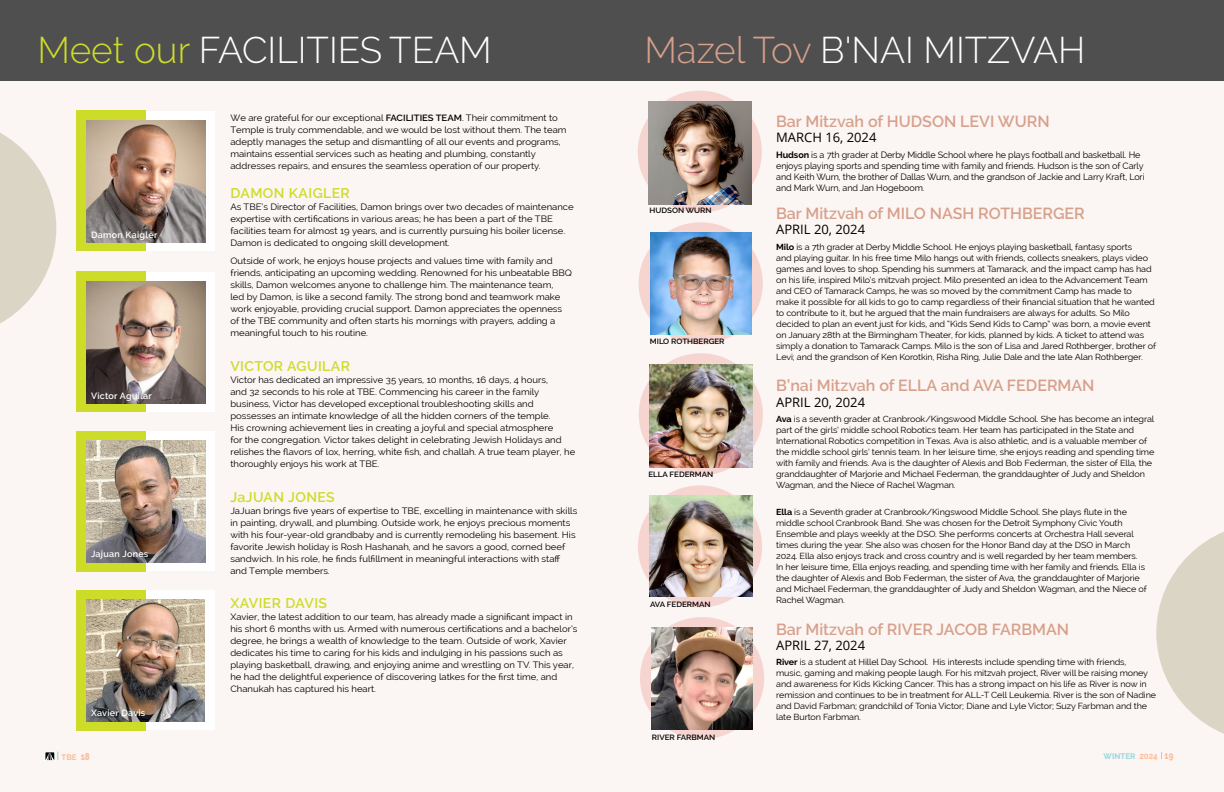
<style>
.page{position:relative;width:1224px;height:792px;background:#fff}
.page>*{position:absolute;margin:0;border:0;box-sizing:border-box;transform-origin:0 0}
.t1{font:300 37px "Raleway";color:#fff}
.t2{font:600 16px "Raleway";color:#d7a08b}
.t3{font:600 14px "Raleway";letter-spacing:.03em;color:#cddc29}
.t4{font:13px "Open Sans";color:#000}
.t5{font:9px/12px "Raleway";color:#000;scale:1.05 1}
.t6{font:9px/11px "Raleway";color:#000}
.t7{font:600 9px "Raleway";letter-spacing:.03em;color:#fff}
.t8{font:8.6px/11px "Raleway";letter-spacing:-.01em;color:#000;scale:1.04 1}
.t9{font:700 8px "Raleway";color:#97d7db}
.t10{font:700 8px "Raleway";color:#fbbd98}
.t11{font:600 7.6px "Raleway";color:#000;scale:1.05 1}
.s1{color:#cddc29}
.s2{color:#d7a08b}
.s3{font-weight:600}
.s4{font-weight:700}
.s5{font-weight:800;font-size:10px}
.s6{font-size:9px;color:#fbbd98}
.s7{font-weight:800;font-size:10px;color:#fbbd98}
</style>
<div class="page">
<div style="left:0;top:81px;width:612px;height:711px;background:#fbf5f3"></div>
<div style="left:612px;top:81px;width:612px;height:711px;background:#fbf5f3"></div>
<svg style="left:638px;top:91px;width:124px;height:122px;background:#eaccc9"></svg>
<svg style="left:639px;top:222px;width:124px;height:122px;background:#eed2d1"></svg>
<img style="left:649px;top:101px;width:102px;height:103px">
<img style="left:650px;top:233px;width:102px;height:101px">
<svg style="left:639px;top:353px;width:124px;height:122px;background:#eecfc9"></svg>
<div style="left:638px;top:485px;width:124px;height:123px;background:#f6d5d1;border-radius:50%"></div>
<img style="left:650px;top:364px;width:102px;height:103px">
<img style="left:649px;top:495px;width:104px;height:102px">
<svg style="left:640px;top:617px;width:124px;height:122px;background:#edceca"></svg>
<img style="left:652px;top:627px;width:101px;height:102px">
<div style="left:611px;top:0;width:613px;height:81px;background:#504f50"></div>
<div style="left:0;top:0;width:613px;height:81px;background:#504f50"></div>
<div style="left:76px;top:111px;width:139px;height:140px;background:#fff"></div>
<div style="left:76px;top:111px;width:70px;height:140px;background:#cddc29"></div>
<img style="left:87px;top:121px;width:118px;height:121px">
<svg style="left:0;top:133px;width:56px;height:191px"></svg>
<div style="left:76px;top:272px;width:139px;height:140px;background:#fff"></div>
<div style="left:76px;top:272px;width:70px;height:140px;background:#cddc29"></div>
<img style="left:87px;top:281px;width:118px;height:122px">
<div style="left:76px;top:432px;width:139px;height:139px;background:#fff"></div>
<div style="left:76px;top:431px;width:70px;height:140px;background:#cddc29"></div>
<img style="left:87px;top:441px;width:118px;height:121px">
<div style="left:76px;top:591px;width:139px;height:139px;background:#fff"></div>
<div style="left:76px;top:590px;width:69px;height:140px;background:#cddc29"></div>
<img style="left:86px;top:600px;width:119px;height:121px">
<svg style="left:1156px;top:532px;width:68px;height:202px"></svg>
<svg style="left:45px;top:752px;width:13px;height:9px"></svg>
<h1 class="t1" style="left:37px;top:28px;width:456px"><span class="s1">Meet our</span> FACILITIES TEAM</h1>
<h1 class="t1" style="left:644px;top:29px;width:442px"><span class="s2">Mazel Tov</span> B'NAI MITZVAH</h1>
<p class="t7" style="left:91px;top:229px;width:68px">Damon Kaigler</p>
<p class="t7" style="left:91px;top:390px;width:62px">Victor Aguilar</p>
<p class="t7" style="left:91px;top:548px;width:59px">Jajuan Jones</p>
<p class="t7" style="left:91px;top:707px;width:56px">Xavier Davis</p>
<p class="t5" style="left:230px;top:112px;width:322px">We are grateful for our exceptional <span class="s3">FACILITIES TEAM</span>. Their commitment to Temple is truly commendable, and we would be lost without them. The team adeptly manages the setup and dismantling of all our events and programs, maintains essential services such as heating and plumbing, constantly addresses repairs, and ensures the seamless operation of our property.</p>
<h3 class="t3" style="left:230px;top:185px;width:121px">DAMON KAIGLER</h3>
<p class="t5" style="left:230px;top:201px;width:328px">As TBE’s Director of Facilities, Damon brings over two decades of maintenance expertise with certifications in various areas; he has been a part of the TBE facilities team for almost 19 years, and is currently pursuing his boiler license.<br>Damon is dedicated to ongoing skill development.</p>
<p class="t5" style="left:230px;top:255px;width:327px">Outside of work, he enjoys house projects and values time with family and friends, anticipating an upcoming wedding. Renowned for his unbeatable BBQ skills, Damon welcomes anyone to challenge him. The maintenance team,<br>led by Damon, is like a second family. The strong bond and teamwork make work enjoyable, providing crucial support. Damon appreciates the openness of the TBE community and often starts his mornings with prayers, adding a meaningful touch to his routine.</p>
<h3 class="t3" style="left:230px;top:358px;width:121px">VICTOR AGUILAR</h3>
<p class="t5" style="left:230px;top:374px;width:330px">Victor has dedicated an impressive 35 years, 10 months, 16 days, 4 hours,<br>and 32 seconds to his role at TBE. Commencing his career in the family business, Victor has developed exceptional troubleshooting skills and possesses an intimate knowledge of all the hidden corners of the temple.<br>His crowning achievement lies in creating a joyful and special atmosphere<br>for the congregation. Victor takes delight in celebrating Jewish Holidays and relishes the flavors of lox, herring, white fish, and challah. A true team player, he thoroughly enjoys his work at TBE.</p>
<h3 class="t3" style="left:230px;top:489px;width:106px">JaJUAN JONES</h3>
<p class="t5" style="left:230px;top:505px;width:332px">JaJuan brings five years of expertise to TBE, excelling in maintenance with skills in painting, drywall, and plumbing. Outside work, he enjoys precious moments with his four-year-old grandbaby and is currently remodeling his basement. His favorite Jewish holiday is Rosh Hashanah, and he savors a good, corned beef sandwich. In his role, he finds fulfillment in meaningful interactions with staff and Temple members.</p>
<h3 class="t3" style="left:230px;top:595px;width:98px">XAVIER DAVIS</h3>
<p class="t5" style="left:230px;top:611px;width:332px">Xavier, the latest addition to our team, has already made a significant impact in his short 6 months with us. Armed with numerous certifications and a bachelor’s degree, he brings a wealth of knowledge to the team. Outside of work, Xavier dedicates his time to caring for his kids and indulging in his passions such as playing basketball, drawing, and enjoying anime and wrestling on TV. This year, he had the delightful experience of discovering latkes for the first time, and Chanukah has captured his heart.</p>
<p class="t11" style="left:649px;top:206px;width:61px">HUDSON WURN</p>
<p class="t11" style="left:650px;top:336px;width:73px">MILO ROTHBERGER</p>
<p class="t11" style="left:648px;top:469px;width:63px">ELLA FEDERMAN</p>
<p class="t11" style="left:650px;top:600px;width:59px">AVA FEDERMAN</p>
<p class="t11" style="left:652px;top:733px;width:62px">RIVER FARBMAN</p>
<h2 class="t2" style="left:776px;top:112px;width:275px">Bar Mitzvah of HUDSON LEVI WURN</h2>
<h3 class="t4" style="left:776px;top:129px;width:102px">MARCH 16, 2024</h3>
<p class="t6" style="left:776px;top:149px;width:370px"><span class="s4">Hudson</span> is a 7th grader at Derby Middle School where he plays football and basketball. He enjoys playing sports and spending time with family and friends. Hudson is the son of Carly and Keith Wurn, the brother of Dallas Wurn, and the grandson of Jackie and Larry Kraft, Lori and Mark Wurn, and Jan Hogeboom.</p>
<h2 class="t2" style="left:776px;top:204px;width:310px">Bar Mitzvah of MILO NASH ROTHBERGER</h2>
<h3 class="t4" style="left:776px;top:221px;width:91px">APRIL 20, 2024</h3>
<p class="t8" style="left:776px;top:241px;width:367px"><span class="s4">Milo</span> is a 7th grader at Derby Middle School. He enjoys playing basketball, fantasy sports<br>and playing guitar. In his free time Milo hangs out with friends, collects sneakers, plays video games and loves to shop. Spending his summers at Tamarack, and the impact camp has had on his life, inspired Milo’s mitzvah project. Milo presented an idea to the Advancement Team and CEO of Tamarack Camps, he was so moved by the commitment Camp has made to make it possible for all kids to go to camp regardless of their financial situation that he wanted to contribute to it, but he argued that the main fundraisers are always for adults. So Milo decided to plan an event just for kids, and “Kids Send Kids to Camp” was born, a movie event on January 28th at the Birmingham Theater, for kids, planned by kids. A ticket to attend was simply a donation to Tamarack Camps. Milo is the son of Lisa and Jared Rothberger, brother of Levi; and the grandson of Ken Korotkin, Risha Ring, Julie Dale and the late Alan Rothberger.</p>
<h2 class="t2" style="left:776px;top:377px;width:320px">B’nai Mitzvah of ELLA and AVA FEDERMAN</h2>
<h3 class="t4" style="left:776px;top:393px;width:91px">APRIL 20, 2024</h3>
<p class="t8" style="left:776px;top:414px;width:365px"><span class="s4">Ava</span> is a seventh grader at Cranbrook/Kingswood Middle School. She has become an integral part of the girls’ middle school Robotics team. Her team has participated in the State and International Robotics competition in Texas. Ava is also athletic, and is a valuable member of the middle school girls’ tennis team. In her leisure time, she enjoys reading and spending time with family and friends. Ava is the daughter of Alexis and Bob Federman, the sister of Ella, the granddaughter of Marjorie and Michael Federman, the granddaughter of Judy and Sheldon Wagman, and the Niece of Rachel Wagman.</p>
<p class="t8" style="left:776px;top:506px;width:358px"><span class="s4">Ella</span> is a Seventh grader at Cranbrook/Kingswood Middle School. She plays flute in the middle school Cranbrook Band. She was chosen for the Detroit Symphony Civic Youth Ensemble and plays weekly at the DSO. She performs concerts at Orchestra Hall several times during the year. She also was chosen for the Honor Band day at the DSO in March 2024. Ella also enjoys track and cross country and is well regarded by her team members.<br>In her leisure time, Ella enjoys reading, and spending time with her family and friends. Ella is the daughter of Alexis and Bob Federman, the sister of Ava, the granddaughter of Marjorie and Michael Federman, the granddaughter of Judy and Sheldon Wagman, and the Niece of Rachel Wagman.</p>
<h2 class="t2" style="left:776px;top:620px;width:295px">Bar Mitzvah of RIVER JACOB FARBMAN</h2>
<h3 class="t4" style="left:776px;top:636px;width:91px">APRIL 27, 2024</h3>
<p class="t8" style="left:776px;top:657px;width:367px"><span class="s4">River</span> is a student at Hillel Day School. His interests include spending time with friends,<br>music, gaming and making people laugh. For his mitzvah project, River will be raising money and awareness for Kids Kicking Cancer. This has a strong impact on his life as River is now in remission and continues to be in treatment for ALL-T Cell Leukemia. River is the son of Nadine and David Farbman; grandchild of Tonia Victor; Diane and Lyle Victor; Suzy Farbman and the late Burton Farbman.</p>
<p class="t10" style="left:62px;top:753px;width:30px">TBE <span class="s5">18</span></p>
<p class="t9" style="left:1104px;top:752px;width:71px">WINTER <span class="s6">2024</span> <span class="s7">19</span></p>
</div>
